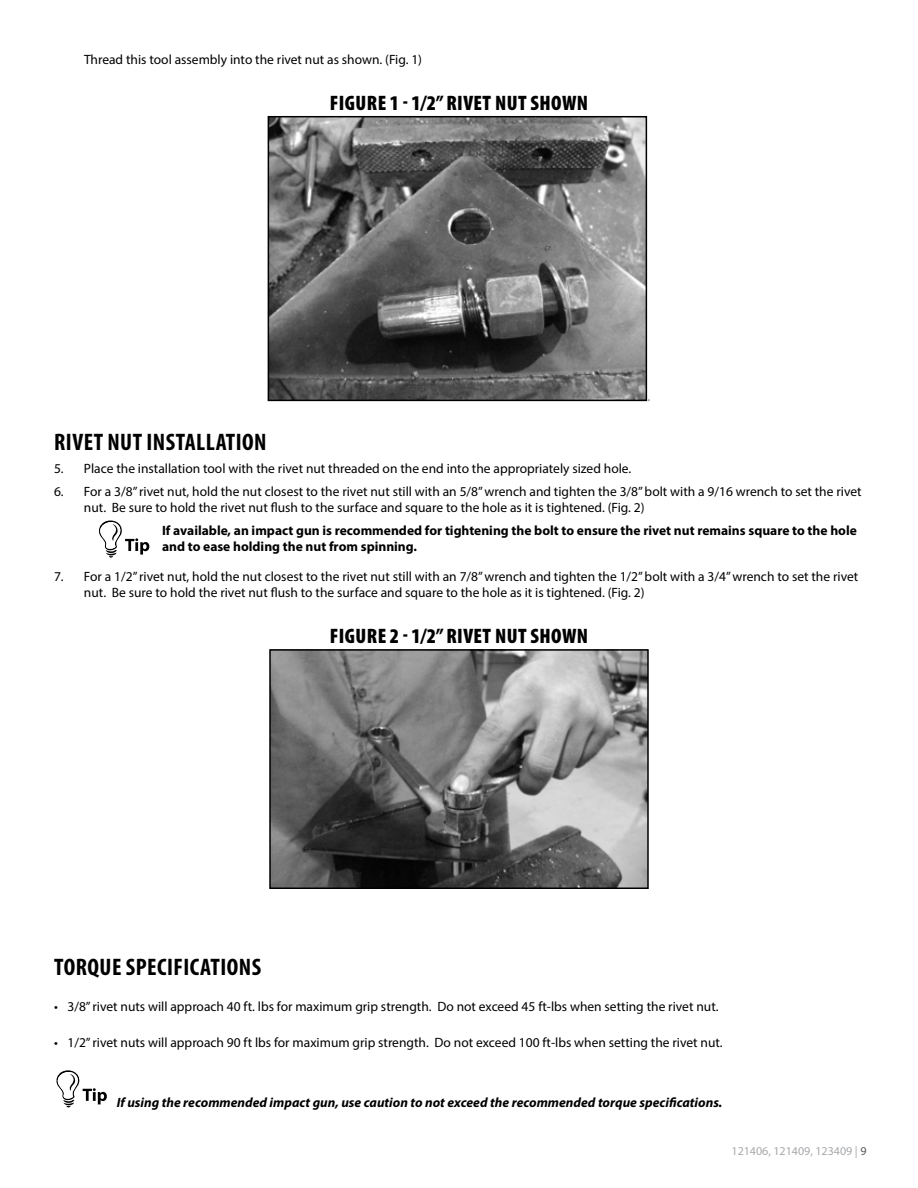
<style>
.page{position:relative;width:918px;height:1188px;background:#fff}
.page>*{position:absolute;margin:0;border:0;box-sizing:border-box;transform-origin:0 0}
.t1{font:700 condensed 24px "Myriad Pro";letter-spacing:.02em;color:#000}
.t2{font:900 condensed 21px "Myriad Pro";letter-spacing:.02em;color:#000}
.t3{font:15.75px "Myriad Pro";color:#939598}
.t4{font:13.5px/16.2px "Myriad Pro";color:#000}
.t5{font:700 13.5px/16.2px "Myriad Pro";color:#000}
.t6{font:italic 700 13.5px "Myriad Pro";color:#000}
.t7{font:12px "Myriad Pro";color:#a7a9ac}
.s1{color:#58595b}
</style>
<div class="page">
<img style="left:271px;top:119px;width:373px;height:279px">
<div style="left:268px;top:116px;width:379px;height:285px;border:2px solid #000"></div>
<img style="left:272px;top:652px;width:374px;height:234px">
<div style="left:269px;top:649px;width:380px;height:240px;border:2px solid #000"></div>
<svg style="left:56px;top:1070px;width:51px;height:38px"></svg>
<svg style="left:99px;top:520px;width:50px;height:38px"></svg>
<p class="t4" style="left:84px;top:51px;width:340px">Thread this tool assembly into the rivet nut as shown. (Fig. 1)</p>
<h2 class="t2" style="left:330px;top:91px;width:260px">FIGURE 1 - 1/2” RIVET NUT SHOWN</h2>
<p class="t3" style="left:647px;top:386px;width:5px">.</p>
<h1 class="t1" style="left:54px;top:427px;width:214px">RIVET NUT INSTALLATION</h1>
<p class="t4" style="left:54px;top:460px;width:579px">5. Place the installation tool with the rivet nut threaded on the end into the appropriately sized hole.</p>
<p class="t4" style="left:84px;top:483px;width:779px;text-indent:-30px">6. For a 3/8” rivet nut, hold the nut closest to the rivet nut still with an 5/8” wrench and tighten the 3/8” bolt with a 9/16 wrench to set the rivet nut. Be sure to hold the rivet nut flush to the surface and square to the hole as it is tightened. (Fig. 2)</p>
<p class="t5" style="left:162px;top:522px;width:696px">If available, an impact gun is recommended for tightening the bolt to ensure the rivet nut remains square to the hole and to ease holding the nut from spinning.</p>
<p class="t4" style="left:84px;top:568px;width:776px;text-indent:-30px">7. For a 1/2” rivet nut, hold the nut closest to the rivet nut still with an 7/8” wrench and tighten the 1/2” bolt with a 3/4” wrench to set the rivet nut. Be sure to hold the rivet nut flush to the surface and square to the hole as it is tightened. (Fig. 2)</p>
<h2 class="t2" style="left:330px;top:624px;width:260px">FIGURE 2 - 1/2” RIVET NUT SHOWN</h2>
<h1 class="t1" style="left:54px;top:952px;width:208px">TORQUE SPECIFICATIONS</h1>
<p class="t4" style="left:54px;top:998px;width:666px">• 3/8” rivet nuts will approach 40 ft. lbs for maximum grip strength. Do not exceed 45 ft-lbs when setting the rivet nut.</p>
<p class="t4" style="left:54px;top:1035px;width:670px">• 1/2” rivet nuts will approach 90 ft lbs for maximum grip strength. Do not exceed 100 ft-lbs when setting the rivet nut.</p>
<p class="t6" style="left:117px;top:1094px;width:607px">If using the recommended impact gun, use caution to not exceed the recommended torque specifications.</p>
<p class="t7" style="left:732px;top:1143px;width:136px">121406, 121409, 123409 | <span class="s1">9</span></p>
</div>
